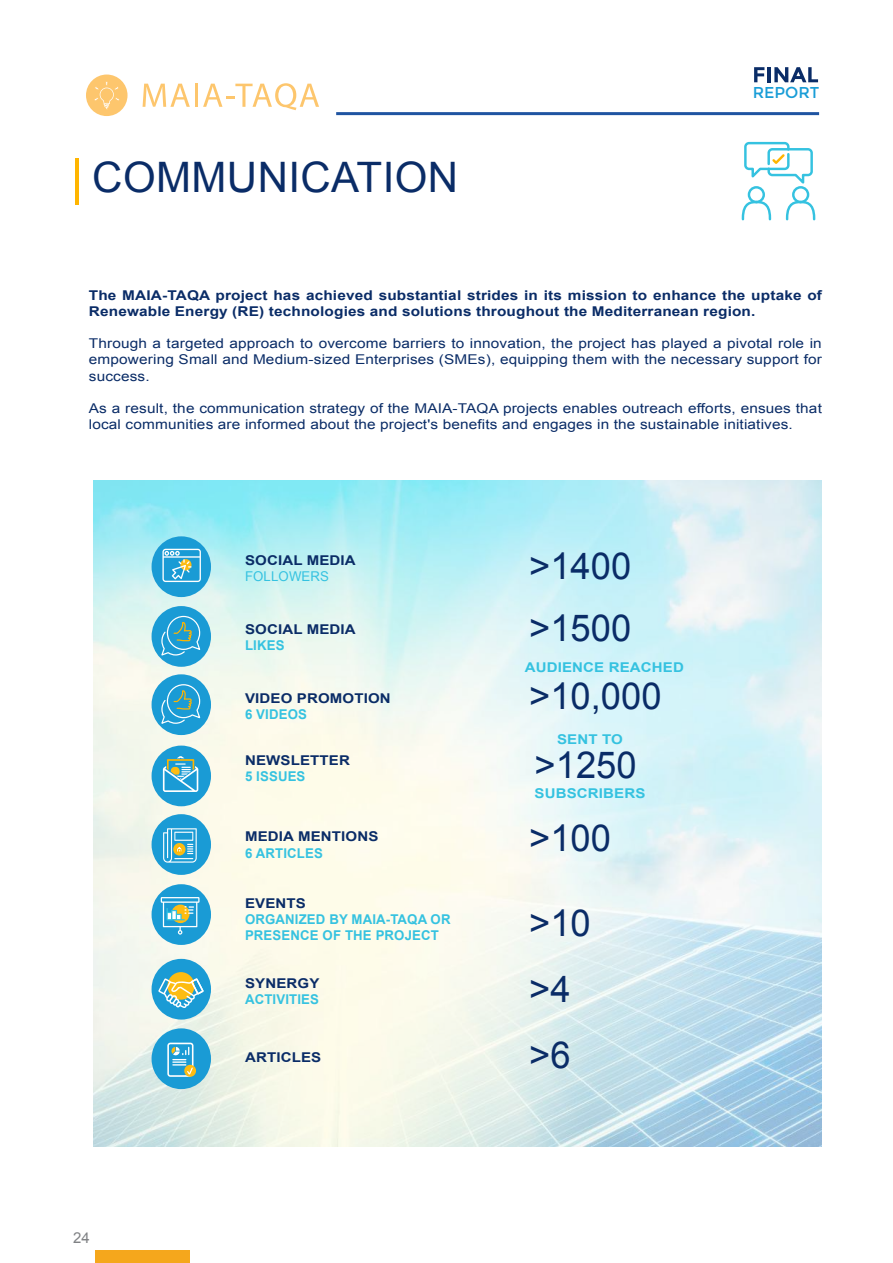
<style>
.page{position:relative;width:893px;height:1263px;background:#fff}
.page>*{position:absolute;margin:0;border:0;box-sizing:border-box;transform-origin:0 0}
.t1{font:42px "Arial";letter-spacing:.01em;color:#0a2c67}
.t2{font:37.05px/66.4px "Arial";color:#0a2c67}
.t3{font:15.75px "Montserrat";color:#199dd7}
.t4{font:15px "Arial";color:#808285}
.t5{font:13.5px/16.2px "Arial";letter-spacing:.01em;color:#0a2c67;text-align:justify;scale:1.14 1}
.t6{font:700 13.5px/16.2px "Arial";letter-spacing:.01em;color:#0a2c67;scale:1.14 1}
.t7{font:700 13.5px "Arial";letter-spacing:.01em;color:#0a2c67;scale:1.11 1}
.t8{font:700 13.5px/16.2px "Arial";letter-spacing:.01em;color:#35c2e0}
.t9{font:700 13.5px "Arial";letter-spacing:.01em;color:#35c2e0;scale:1.11 1}
.t10{font:13.5px "Arial";letter-spacing:.01em;color:#35c2e0}
</style>
<div class="page">
<svg style="left:93px;top:480px;width:729px;height:666px;background:#dcf1ef"></svg>
<hr style="left:75px;top:158px;width:4px;height:47px;background:#ffb500">
<svg style="left:754px;top:67px;width:10px;height:15px"></svg>
<hr style="left:767px;top:67px;width:4px;height:15px;background:#0a2c67">
<svg style="left:774px;top:67px;width:44px;height:15px"></svg>
<svg style="left:143px;top:84px;width:47px;height:23px"></svg>
<hr style="left:195px;top:84px;width:3px;height:23px;background:#fdc66d">
<svg style="left:203px;top:83px;width:116px;height:27px"></svg>
<div style="left:86px;top:75px;width:42px;height:41px;background:#fdc66d;border-radius:50%"></div>
<svg style="left:94px;top:81px;width:25px;height:28px"></svg>
<hr style="left:336px;top:112px;width:483px;height:3px;background:#1f54a1">
<div style="left:95px;top:1250px;width:95px;height:13px;background:#f5a71c"></div>
<div style="left:152px;top:536px;width:59px;height:61px;background:#1a9bd5;border-radius:50%"></div>
<svg style="left:162px;top:549px;width:39px;height:33px"></svg>
<div style="left:152px;top:959px;width:59px;height:60px;background:#1a9bd5;border-radius:50%"></div>
<div style="left:167px;top:972px;width:27px;height:28px;background:#fdbc12;border-radius:50%"></div>
<svg style="left:158px;top:978px;width:46px;height:30px"></svg>
<div style="left:152px;top:745px;width:59px;height:61px;background:#1a9bd5;border-radius:50%"></div>
<svg style="left:163px;top:756px;width:35px;height:36px"></svg>
<div style="left:152px;top:1028px;width:59px;height:61px;background:#1a9bd5;border-radius:50%"></div>
<div style="left:184px;top:1065px;width:12px;height:12px;background:#fdbc12;border-radius:50%"></div>
<svg style="left:167px;top:1043px;width:27px;height:34px"></svg>
<div style="left:152px;top:814px;width:59px;height:61px;background:#1a9bd5;border-radius:50%"></div>
<svg style="left:163px;top:828px;width:34px;height:35px"></svg>
<div style="left:152px;top:884px;width:59px;height:61px;background:#1a9bd5;border-radius:50%"></div>
<svg style="left:161px;top:897px;width:39px;height:38px"></svg>
<div style="left:152px;top:606px;width:59px;height:61px;background:#1a9bd5;border-radius:50%"></div>
<svg style="left:160px;top:615px;width:41px;height:41px"></svg>
<div style="left:152px;top:674px;width:59px;height:61px;background:#1a9bd5;border-radius:50%"></div>
<svg style="left:160px;top:683px;width:41px;height:41px"></svg>
<div style="left:748px;top:186px;width:17px;height:17px;border:2px solid #35c2e0;border-radius:50%"></div>
<svg style="left:741px;top:200px;width:31px;height:20px"></svg>
<div style="left:792px;top:186px;width:17px;height:17px;border:2px solid #35c2e0;border-radius:50%"></div>
<svg style="left:785px;top:200px;width:31px;height:20px"></svg>
<svg style="left:744px;top:142px;width:69px;height:46px"></svg>
<h1 class="t1" style="left:92px;top:150px;width:367px">COMMUNICATION</h1>
<p class="t3" style="left:753px;top:83px;width:68px">REPORT</p>
<p class="t6" style="left:89px;top:287px;width:645px">The MAIA-TAQA project has achieved substantial strides in its mission to enhance the uptake of<br>Renewable Energy (RE) technologies and solutions throughout the Mediterranean region.</p>
<p class="t5" style="left:89px;top:335px;width:644px">Through a targeted approach to overcome barriers to innovation, the project has played a pivotal role in empowering Small and Medium-sized Enterprises (SMEs), equipping them with the necessary support for success.</p>
<p class="t5" style="left:89px;top:400px;width:644px">As a result, the communication strategy of the MAIA-TAQA projects enables outreach efforts, ensues that local communities are informed about the project's benefits and engages in the sustainable initiatives.</p>
<p class="t7" style="left:245px;top:551px;width:101px">SOCIAL MEDIA</p>
<p class="t10" style="left:245px;top:567px;width:86px">FOLLOWERS</p>
<p class="t7" style="left:245px;top:621px;width:101px">SOCIAL MEDIA</p>
<p class="t8" style="left:245px;top:638px;width:41px">LIKES</p>
<p class="t7" style="left:245px;top:689px;width:133px">VIDEO PROMOTION</p>
<p class="t8" style="left:245px;top:706px;width:63px">6 VIDEOS</p>
<p class="t7" style="left:245px;top:751px;width:96px">NEWSLETTER</p>
<p class="t8" style="left:245px;top:768px;width:62px">5 ISSUES</p>
<p class="t7" style="left:245px;top:828px;width:122px">MEDIA MENTIONS</p>
<p class="t8" style="left:245px;top:845px;width:79px">6 ARTICLES</p>
<p class="t7" style="left:245px;top:894px;width:56px">EVENTS</p>
<p class="t8" style="left:245px;top:911px;width:207px">ORGANIZED BY MAIA-TAQA OR<br>PRESENCE OF THE PROJECT</p>
<p class="t7" style="left:245px;top:974px;width:69px">SYNERGY</p>
<p class="t8" style="left:245px;top:991px;width:75px">ACTIVITIES</p>
<h2 class="t2" style="left:529px;top:533px;width:104px">&gt;1400</h2>
<h2 class="t2" style="left:529px;top:595px;width:104px">&gt;1500</h2>
<p class="t9" style="left:525px;top:659px;width:145px">AUDIENCE REACHED</p>
<h2 class="t2" style="left:529px;top:663px;width:134px">&gt;10,000</h2>
<p class="t9" style="left:557px;top:730px;width:61px">SENT TO</p>
<h2 class="t2" style="left:535px;top:732px;width:104px">&gt;1250</h2>
<p class="t9" style="left:535px;top:784px;width:101px">SUBSCRIBERS</p>
<h2 class="t2" style="left:529px;top:805px;width:83px">&gt;100</h2>
<h2 class="t2" style="left:529px;top:890px;width:63px">&gt;10 &gt;4</h2>
<p class="t4" style="left:73px;top:1228px;width:18px">24</p>
<p class="t7" style="left:245px;top:1048px;width:70px">ARTICLES</p>
<h2 class="t2" style="left:529px;top:1022px;width:43px">&gt;6</h2>
</div>
